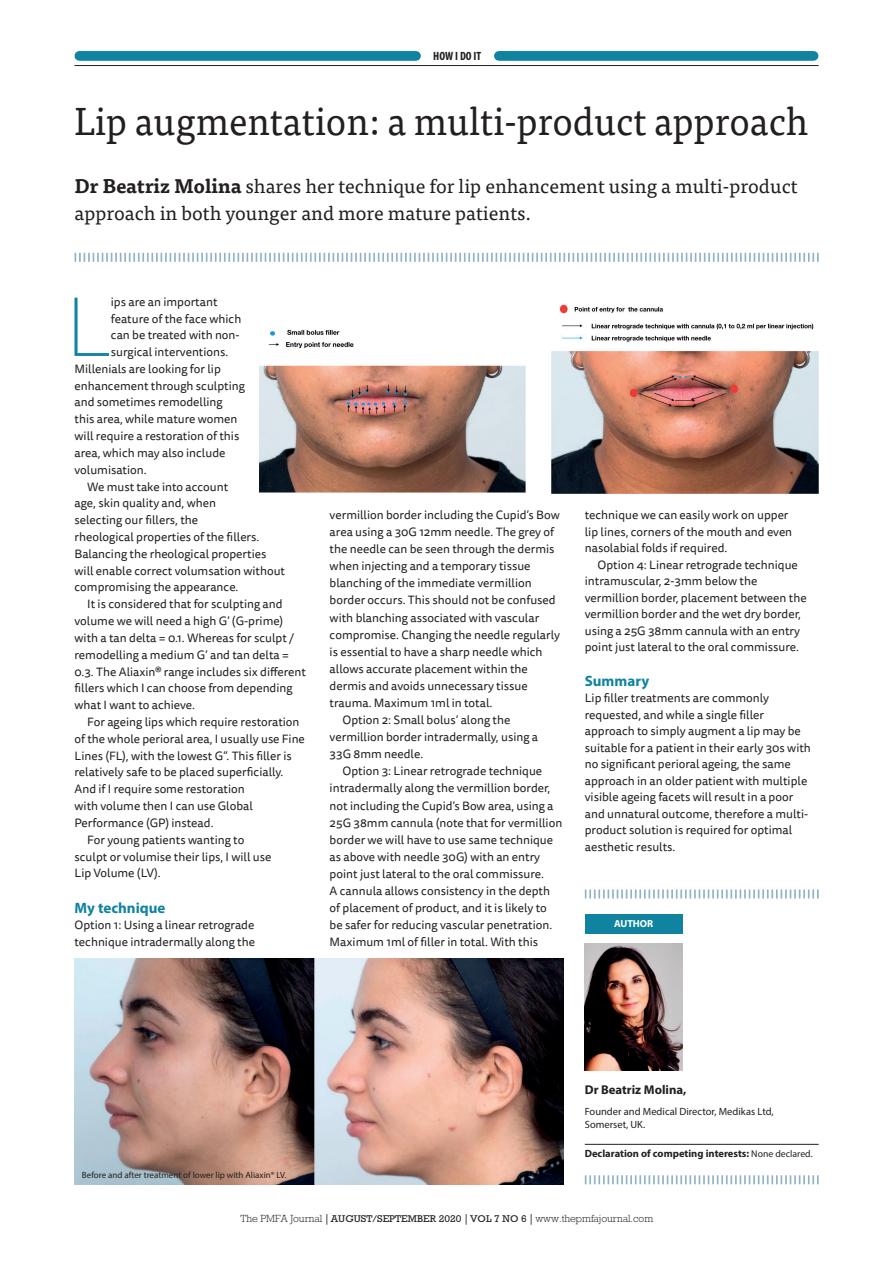
<style>
.page{position:relative;width:893px;height:1263px;background:#fff}
.page>*{position:absolute;margin:0;border:0;box-sizing:border-box;transform-origin:0 0}
.feature_body_drop_ca{font:300 expanded 79.65px "Europa SB";color:#0f83a0}
.feature_Headline{font:39px "Tisa Pro";color:#231f20;scale:.95 1}
.feature_Standfirst{font:19.5px/27px "Tisa Pro";color:#231f20}
.Feature_Subhead{font:700 15px "Myriad Pro";color:#0f83a0}
.feature_Author_name{font:700 12.75px "Myriad Pro";color:#231f20}
.feature_Body_Indent{font:12px/16.8px "Tisa Sans Pro";color:#231f20}
.feature_body_no_inde{font:12px/17.1px "Tisa Sans Pro";color:#231f20}
.feature_body_drop_ca-2{font:12px "Tisa Sans Pro";color:#231f20}
.t1{font:700 condensed 12px "Myriad Pro";color:#231f20}
.t2{font:300 10.5px "Rockwell";color:#231f20}
.feature_author_bioda{font:10.5px/12.6px "Myriad Pro";color:#231f20}
.feature_Author_decla{font:700 10.5px "Myriad Pro";color:#231f20}
.t3{font:700 10.2px "Myriad Pro";color:#fff}
.feature_Caption{font:9px "Myriad Pro";color:#231f20}
.s1{font-weight:700}
.s2{font-weight:400;font-size:9.75px}
.s3{font-family:"Adobe Caslon Pro";font-weight:700}
.s4{font-weight:400;font-size:10.05px}
</style>
<div class="page">
<div style="left:79px;top:51px;width:337px;height:10px;background:#0f83a0"></div>
<div style="left:499px;top:51px;width:315px;height:10px;background:#0f83a0"></div>
<hr style="left:75px;top:65px;width:744px;height:1px;background:#231f20">
<svg style="left:75px;top:253px;width:744px;height:9px"></svg>
<img style="left:75px;top:958px;width:488px;height:226px">
<img style="left:551px;top:304px;width:268px;height:189px">
<img style="left:260px;top:329px;width:266px;height:164px">
<img style="left:585px;top:943px;width:98px;height:128px">
<div style="left:585px;top:914px;width:98px;height:19px;background:#0f83a0"></div>
<hr style="left:585px;top:1144px;width:234px;height:1px;background:#231f20">
<svg style="left:585px;top:889px;width:234px;height:9px"></svg>
<svg style="left:585px;top:1175px;width:234px;height:9px"></svg>
<p class="t1" style="left:433px;top:49px;width:50px">HOW I DO IT</p>
<p class="feature_Headline" style="left:75px;top:92px;width:774px">Lip augmentation: a multi-product approach</p>
<p class="feature_Standfirst" style="left:75px;top:171px;width:725px"><span class="s1">Dr Beatriz Molina</span> shares her technique for lip enhancement using a multi-product approach in both younger and more mature patients.</p>
<p class="feature_body_drop_ca" style="left:66px;top:282px;width:46px">L</p>
<p class="feature_body_drop_ca-2" style="left:111px;top:294px;width:108px">ips are an important</p>
<p class="feature_body_drop_ca-2" style="left:111px;top:311px;width:132px">feature of the face which</p>
<p class="feature_body_drop_ca-2" style="left:111px;top:327px;width:130px">can be treated with non-</p>
<p class="feature_body_drop_ca-2" style="left:111px;top:344px;width:119px">surgical interventions.</p>
<p class="feature_body_drop_ca-2" style="left:75px;top:361px;width:148px">Millenials are looking for lip</p>
<p class="feature_body_drop_ca-2" style="left:75px;top:377px;width:172px">enhancement through sculpting</p>
<p class="feature_body_drop_ca-2" style="left:75px;top:394px;width:150px">and sometimes remodelling</p>
<p class="feature_body_drop_ca-2" style="left:75px;top:411px;width:164px">this area, while mature women</p>
<p class="feature_body_drop_ca-2" style="left:75px;top:428px;width:166px">will require a restoration of this</p>
<p class="feature_body_drop_ca-2" style="left:75px;top:445px;width:152px">area, which may also include</p>
<p class="feature_body_drop_ca-2" style="left:75px;top:461px;width:74px">volumisation.</p>
<p class="feature_Body_Indent" style="left:75px;top:478px;width:212px;text-indent:13px">We must take into account<br>age, skin quality and, when<br>selecting our fillers, the<br>rheological properties of the fillers.<br>Balancing the rheological properties will enable correct volumsation without compromising the appearance.</p>
<p class="feature_Body_Indent" style="left:75px;top:596px;width:233px;text-indent:13px">It is considered that for sculpting and volume we will need a high G’ (G-prime) with a tan delta = 0.1. Whereas for sculpt / remodelling a medium G’ and tan delta = 0.3. The Aliaxin® range includes six different fillers which I can choose from depending what I want to achieve.</p>
<p class="feature_Body_Indent" style="left:75px;top:714px;width:232px;text-indent:13px">For ageing lips which require restoration of the whole perioral area, I usually use Fine Lines (FL), with the lowest G”. This filler is relatively safe to be placed superficially.<br>And if I require some restoration<br>with volume then I can use Global Performance (GP) instead.</p>
<p class="feature_Body_Indent" style="left:75px;top:831px;width:198px;text-indent:13px">For young patients wanting to sculpt or volumise their lips, I will use<br>Lip Volume (LV).</p>
<p class="Feature_Subhead" style="left:75px;top:898px;width:92px">My technique</p>
<p class="feature_body_no_inde" style="left:75px;top:917px;width:182px">Option 1: Using a linear retrograde technique intradermally along the</p>
<p class="feature_body_no_inde" style="left:330px;top:507px;width:232px">vermillion border including the Cupid’s Bow area using a 30G 12mm needle. The grey of the needle can be seen through the dermis when injecting and a temporary tissue blanching of the immediate vermillion border occurs. This should not be confused with blanching associated with vascular compromise. Changing the needle regularly is essential to have a sharp needle which allows accurate placement within the dermis and avoids unnecessary tissue trauma. Maximum 1ml in total.</p>
<p class="feature_Body_Indent" style="left:330px;top:712px;width:210px;text-indent:13px">Option 2: Small bolus’ along the vermillion border intradermally, using a<br>33G 8mm needle.</p>
<p class="feature_Body_Indent" style="left:330px;top:763px;width:234px;text-indent:13px">Option 3: Linear retrograde technique intradermally along the vermillion border, not including the Cupid’s Bow area, using a 25G 38mm cannula (note that for vermillion border we will have to use same technique as above with needle 30G) with an entry point just lateral to the oral commissure.<br>A cannula allows consistency in the depth of placement of product, and it is likely to be safer for reducing vascular penetration.<br>Maximum 1ml of filler in total. With this</p>
<p class="feature_Body_Indent" style="left:585px;top:507px;width:209px">technique we can easily work on upper lip lines, corners of the mouth and even nasolabial folds if required.</p>
<p class="feature_Body_Indent" style="left:585px;top:556px;width:223px;text-indent:13px">Option 4: Linear retrograde technique intramuscular, 2-3mm below the vermillion border, placement between the vermillion border and the wet dry border, using a 25G 38mm cannula with an entry point just lateral to the oral commissure.</p>
<p class="Feature_Subhead" style="left:585px;top:671px;width:66px">Summary</p>
<p class="feature_body_no_inde" style="left:585px;top:690px;width:228px;line-height:16.5px">Lip filler treatments are commonly requested, and while a single filler approach to simply augment a lip may be suitable for a patient in their early 30s with no significant perioral ageing, the same approach in an older patient with multiple visible ageing facets will result in a poor and unnatural outcome, therefore a multi&shy;product solution is required for optimal aesthetic results.</p>
<p class="t3" style="left:614px;top:917px;width:41px">AUTHOR</p>
<p class="feature_Caption" style="left:82px;top:1170px;width:206px">Before and after treatment of lower lip with Aliaxin® LV.</p>
<p class="feature_Author_name" style="left:585px;top:1081px;width:103px">Dr Beatriz Molina,</p>
<p class="feature_author_bioda" style="left:585px;top:1105px;width:191px">Founder and Medical Director, Medikas Ltd,<br>Somerset, UK.</p>
<p class="feature_Author_decla" style="left:585px;top:1147px;width:229px">Declaration of competing interests: <span class="s2">None declared.</span></p>
<p class="t2" style="left:240px;top:1212px;width:414px">The PMFA Journal <span class="s3">|</span> <span class="s4">AUGUST/SEPTEMBER 2020</span> <span class="s3">|</span> <span class="s4">VOL 7 NO 6</span> <span class="s3">|</span> www.thepmfajournal.com</p>
</div>
